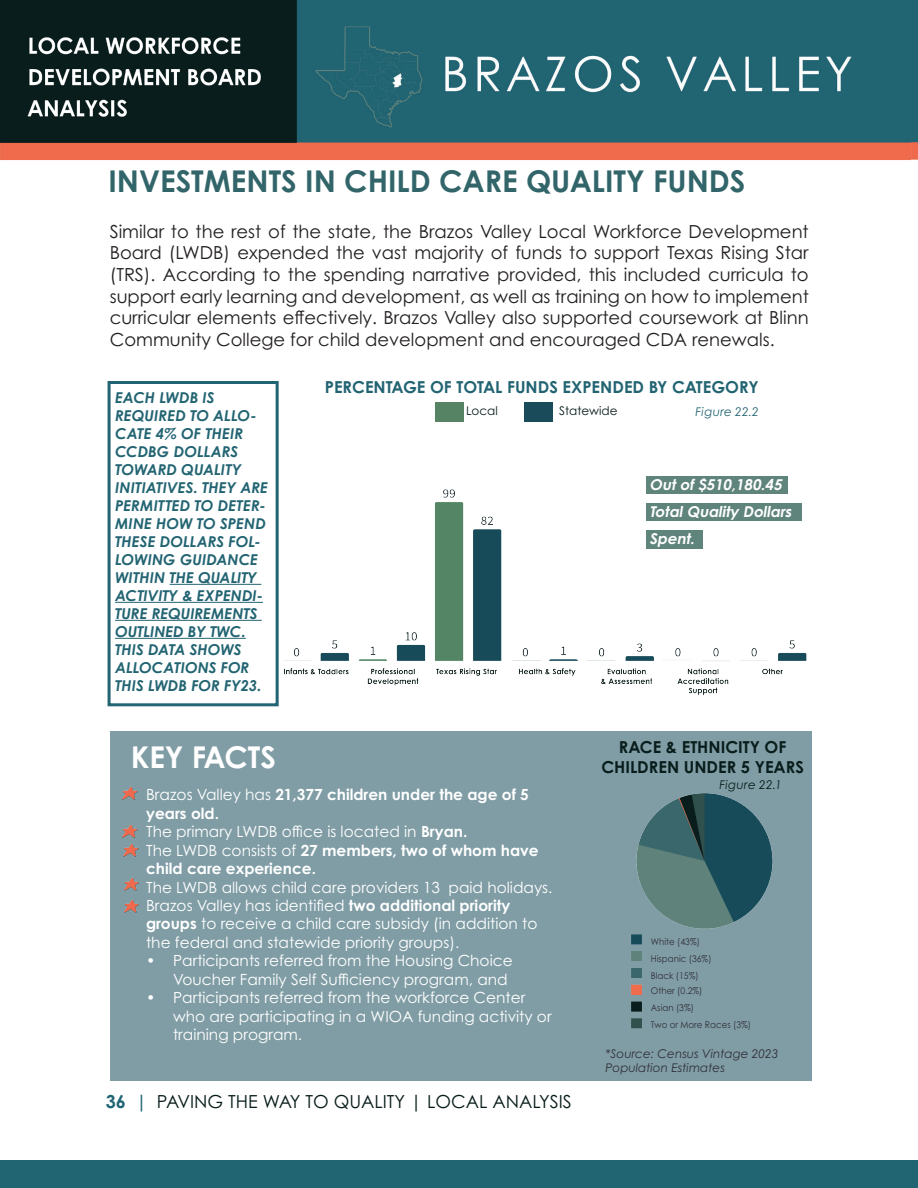
<style>
.page{position:relative;width:918px;height:1188px;background:#fff}
.page>*{position:absolute;margin:0;border:0;box-sizing:border-box;transform-origin:0 0}
.t1{font:700 30px "Century Gothic Pro";color:#326569}
.t2{font:700 30px "Century Gothic Pro";color:#fff}
.t3{font:18px/21.6px "Century Gothic Pro";color:#231f20;text-align:justify}
.t4{font:18px "Century Gothic Pro";color:#081d1b}
.t5{font:700 16.5px "Century Gothic Pro";color:#226472}
.t6{font:700 16.5px/19.8px "Century Gothic Pro";color:#081d1c;text-align:center}
.t7{font:15.3px/18.5px "Century Gothic Pro";color:#fff}
.t8{font:700 15.3px/18.5px "Century Gothic Pro";color:#fff}
.t9{font:italic 700 15px/18px "Century Gothic Pro";color:#226472}
.t10{font:italic 700 15px/27px "Century Gothic Pro";color:#fff}
.t11{font:italic 12px/14.4px "Century Gothic Pro";color:#31303a}
.t12{font:12px "Century Gothic Pro";color:#081d1b}
.t13{font:italic 12px "Century Gothic Pro";letter-spacing:.02em;color:#226472}
.t14{font:italic 12px "Century Gothic Pro";letter-spacing:.02em;color:#081d1c}
.t15{font:9.3px/17.1px "Century Gothic Pro";color:#31303a;scale:.94 1}
.s1{font-weight:400}
.s2{font-weight:700}
.s3{font-weight:700;color:#1f6573}
</style>
<div class="page">
<div style="left:0;top:1160px;width:918px;height:28px;background:#216472"></div>
<hr style="left:170px;top:584px;width:91px;height:1px;background:#226472">
<hr style="left:115px;top:602px;width:148px;height:1px;background:#226472">
<hr style="left:115px;top:620px;width:147px;height:1px;background:#226472">
<hr style="left:115px;top:638px;width:131px;height:1px;background:#226472">
<img style="left:284px;top:489px;width:523px;height:206px">
<div style="left:646px;top:476px;width:142px;height:18px;background:#5f847c"></div>
<div style="left:646px;top:503px;width:156px;height:18px;background:#5f847c"></div>
<div style="left:646px;top:530px;width:57px;height:18px;background:#5f847c"></div>
<div style="left:108px;top:381px;width:171px;height:325px;border:3px solid #226472"></div>
<div style="left:110px;top:731px;width:702px;height:349px;background:#809da5"></div>
<img style="left:636px;top:793px;width:137px;height:136px">
<img style="left:122px;top:825px;width:16px;height:13px">
<img style="left:123px;top:844px;width:16px;height:13px">
<img style="left:124px;top:877px;width:15px;height:14px">
<img style="left:124px;top:899px;width:15px;height:14px">
<img style="left:122px;top:787px;width:16px;height:13px">
<img style="left:631px;top:934px;width:11px;height:95px">
<div style="left:435px;top:402px;width:29px;height:19px;background:#558363"></div>
<div style="left:525px;top:402px;width:28px;height:19px;background:#194b5a"></div>
<img style="left:1px;top:0;width:917px;height:161px">
<h1 class="t1" style="left:108px;top:162px;width:639px">INVESTMENTS IN CHILD CARE QUALITY FUNDS</h1>
<p class="t3" style="left:110px;top:220px;width:701px">Similar to the rest of the state, the Brazos Valley Local Workforce Development Board (LWDB) expended the vast majority of funds to support Texas Rising Star (TRS). According to the spending narrative provided, this included curricula to support early learning and development, as well as training on how to implement curricular elements effectively. Brazos Valley also supported coursework at Blinn Community College for child development and encouraged CDA renewals.</p>
<p class="t9" style="left:115px;top:388px;width:154px">EACH LWDB IS<br>REQUIRED TO ALLO-<br>CATE 4% OF THEIR<br>CCDBG DOLLARS<br>TOWARD QUALITY<br>INITIATIVES. THEY ARE<br>PERMITTED TO DETER-<br>MINE HOW TO SPEND<br>THESE DOLLARS FOL-<br>LOWING GUIDANCE<br>WITHIN THE QUALITY<br>ACTIVITY &amp; EXPENDI-<br>TURE REQUIREMENTS<br>OUTLINED BY TWC.<br>THIS DATA SHOWS<br>ALLOCATIONS FOR<br>THIS LWDB FOR FY23.</p>
<h1 class="t2" style="left:131px;top:738px;width:147px">KEY FACTS</h1>
<p class="t5" style="left:325px;top:377px;width:435px">PERCENTAGE OF TOTAL FUNDS EXPENDED BY CATEGORY</p>
<p class="t13" style="left:696px;top:404px;width:65px">Figure 22.2</p>
<p class="t12" style="left:466px;top:403px;width:33px">Local</p>
<p class="t12" style="left:559px;top:403px;width:60px">Statewide</p>
<p class="t10" style="left:649px;top:471px;width:146px">Out of $510,180.45<br>Total Quality Dollars<br>Spent.</p>
<p class="t6" style="left:601px;top:737px;width:204px">RACE &amp; ETHNICITY OF<br>CHILDREN UNDER 5 YEARS</p>
<p class="t8" style="left:146px;top:785px;width:394px"><span class="s1">Brazos Valley has</span> 21,377 children under the age of 5 years old.<br><span class="s1">The primary LWDB office is located in</span> Bryan.<br><span class="s1">The LWDB consists of</span> 27 members, two of whom have child care experience.</p>
<p class="t7" style="left:146px;top:878px;width:408px">The LWDB allows child care providers 13 paid holidays.<br>Brazos Valley has identified <span class="s2">two additional priority groups</span> to receive a child care subsidy (in addition to the federal and statewide priority groups).</p>
<p class="t7" style="left:173px;top:951px;width:341px;text-indent:-27px">• Participants referred from the Housing Choice<br>Voucher Family Self Sufficiency program, and</p>
<p class="t7" style="left:173px;top:988px;width:380px;text-indent:-27px">• Participants referred from the workforce Center who are participating in a WIOA funding activity or training program.</p>
<p class="t4" style="left:106px;top:1091px;width:468px"><span class="s3">36 |</span> PAVING THE WAY TO QUALITY | LOCAL ANALYSIS</p>
<p class="t14" style="left:720px;top:777px;width:64px">Figure 22.1</p>
<p class="t15" style="left:651px;top:933px;width:54px">White (43%)</p>
<p class="t15" style="left:651px;top:950px;width:66px">Hispanic (36%)</p>
<p class="t15" style="left:651px;top:967px;width:52px">Black (15%)</p>
<p class="t15" style="left:651px;top:982px;width:56px">Other (0.2%)<br>Asian (3%)</p>
<p class="t15" style="left:651px;top:1016px;width:108px">Two or More Races (3%)</p>
<p class="t11" style="left:605px;top:1046px;width:175px">*Source: Census Vintage 2023<br>Population Estimates</p>
</div>
